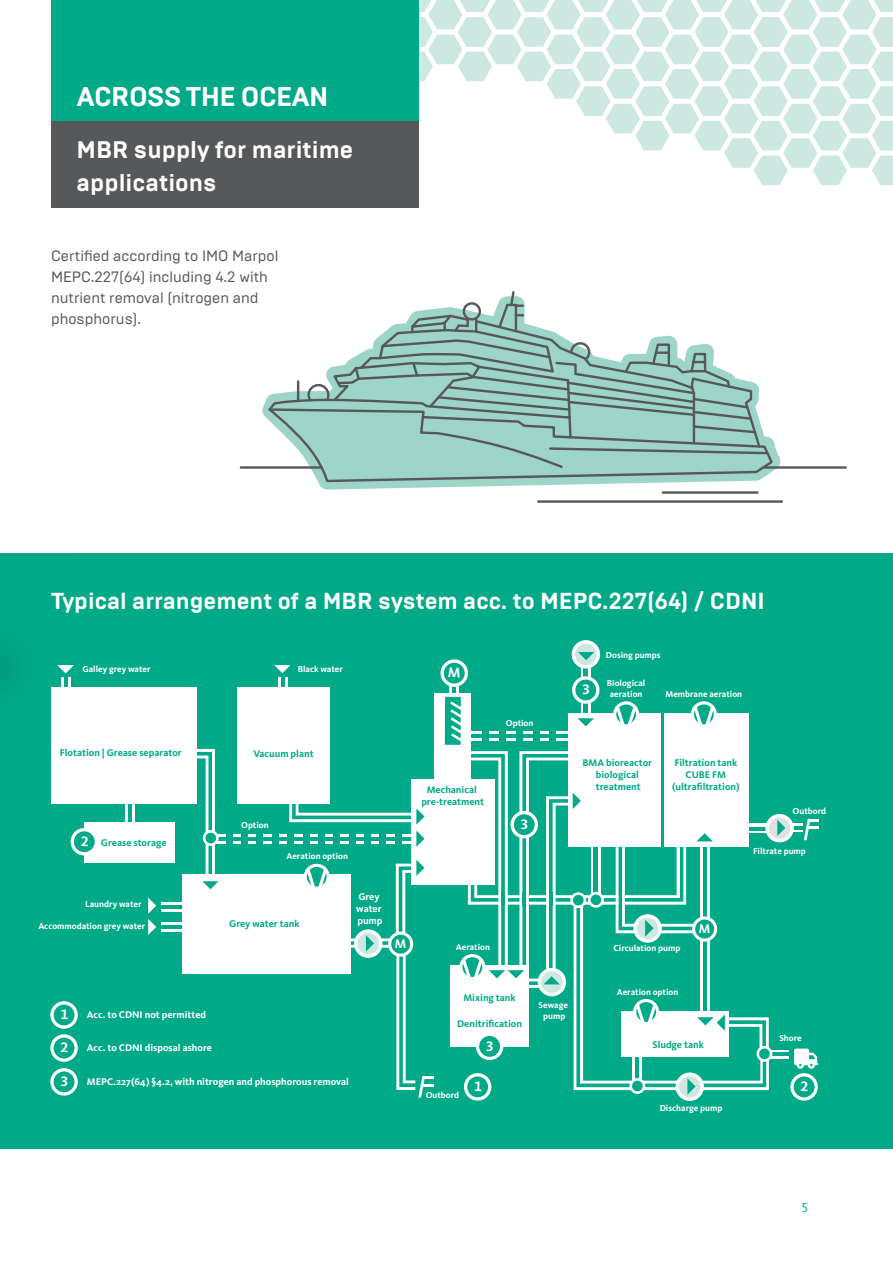
<style>
.page{position:relative;width:893px;height:1263px;background:#fff}
.page>*{position:absolute;margin:0;border:0;box-sizing:border-box;transform-origin:0 0}
.t1{font:700 27px "Brutal Type";letter-spacing:-.02em;color:#fff}
.t2{font:700 24px/33px "Brutal Type";color:#fff}
.t3{font:700 23.1px "Brutal Type";color:#fff}
.t4{font:15px/21px "Brutal Type";color:#57585a}
.t5{font:13.5px "Kievit Pro";color:#0a8}
.t6{font:700 13.05px "Kievit Pro";color:#fff}
.t7{font:700 10.05px/12px "Kievit Pro";color:#0a8;text-align:center}
.t8{font:700 10.05px/12px "Kievit Pro";color:#fff}
.t9{font:700 8.85px/10.6px "Kievit Pro";color:#fff;text-align:center}
</style>
<div class="page">
<div style="left:0;top:553px;width:893px;height:595px;background:#0a8"></div>
<svg style="left:262px;top:400px;width:519px;height:90px"></svg>
<svg style="left:266px;top:291px;width:509px;height:192px"></svg>
<hr style="left:241px;top:466px;width:81px;height:3px;background:#57585a">
<hr style="left:763px;top:466px;width:83px;height:3px;background:#57585a">
<hr style="left:538px;top:500px;width:244px;height:3px;background:#57585a">
<hr style="left:663px;top:491px;width:94px;height:3px;background:#57585a">
<div style="left:775px;top:823px;width:28px;height:9px;background:#fff"></div>
<hr style="left:774px;top:826px;width:29px;height:4px;background:#0a8">
<svg style="left:804px;top:819px;width:15px;height:21px"></svg>
<svg style="left:581px;top:667px;width:10px;height:46px"></svg>
<hr style="left:584px;top:663px;width:4px;height:68px;background:#0a8">
<svg style="left:219px;top:834px;width:67px;height:10px"></svg>
<hr style="left:210px;top:837px;width:205px;height:3px;background:#0a8">
<div style="left:161px;top:922px;width:27px;height:10px;background:#fff"></div>
<hr style="left:161px;top:925px;width:26px;height:4px;background:#0a8">
<div style="left:468px;top:731px;width:134px;height:10px;background:#fff"></div>
<hr style="left:469px;top:734px;width:133px;height:4px;background:#0a8">
<div style="left:161px;top:902px;width:27px;height:10px;background:#fff"></div>
<hr style="left:161px;top:905px;width:26px;height:4px;background:#0a8">
<div style="left:278px;top:677px;width:10px;height:59px;background:#fff"></div>
<hr style="left:281px;top:677px;width:4px;height:58px;background:#0a8">
<div style="left:449px;top:680px;width:10px;height:42px;background:#fff"></div>
<hr style="left:452px;top:681px;width:4px;height:40px;background:#0a8">
<div style="left:61px;top:677px;width:10px;height:59px;background:#fff"></div>
<hr style="left:64px;top:677px;width:4px;height:58px;background:#0a8">
<div style="left:125px;top:790px;width:10px;height:42px;background:#fff"></div>
<hr style="left:128px;top:790px;width:4px;height:41px;background:#0a8">
<div style="left:51px;top:688px;width:146px;height:116px;background:#fff"></div>
<div style="left:237px;top:688px;width:93px;height:116px;background:#fff"></div>
<div style="left:84px;top:822px;width:91px;height:41px;background:#fff"></div>
<div style="left:761px;top:1050px;width:28px;height:8px;background:#fff"></div>
<hr style="left:760px;top:1052px;width:29px;height:4px;background:#0a8">
<div style="left:182px;top:874px;width:169px;height:100px;background:#fff"></div>
<div style="left:568px;top:713px;width:92px;height:134px;background:#fff"></div>
<div style="left:664px;top:713px;width:85px;height:134px;background:#fff"></div>
<div style="left:450px;top:965px;width:79px;height:82px;background:#fff"></div>
<div style="left:304px;top:864px;width:26px;height:26px;background:#fff;border-radius:50%"></div>
<svg style="left:306px;top:868px;width:21px;height:19px"></svg>
<svg style="left:67px;top:665px;width:7px;height:7px"></svg>
<svg style="left:274px;top:665px;width:17px;height:8px"></svg>
<svg style="left:148px;top:897px;width:8px;height:38px"></svg>
<div style="left:411px;top:779px;width:84px;height:105px;background:#fff"></div>
<svg style="left:440px;top:659px;width:28px;height:28px"></svg>
<div style="left:444px;top:663px;width:21px;height:21px;background:#0a8;border-radius:50%"></div>
<div style="left:434px;top:693px;width:37px;height:94px;background:#fff"></div>
<svg style="left:445px;top:697px;width:16px;height:48px"></svg>
<svg style="left:613px;top:701px;width:26px;height:26px"></svg>
<svg style="left:616px;top:704px;width:20px;height:20px"></svg>
<svg style="left:616px;top:706px;width:20px;height:21px"></svg>
<svg style="left:691px;top:701px;width:26px;height:26px"></svg>
<svg style="left:694px;top:704px;width:20px;height:20px"></svg>
<svg style="left:693px;top:706px;width:21px;height:21px"></svg>
<div style="left:572px;top:640px;width:28px;height:28px;background:#fff;border-radius:50%"></div>
<div style="left:575px;top:643px;width:22px;height:22px;background:#cde8e0;border-radius:50%"></div>
<svg style="left:578px;top:652px;width:16px;height:8px"></svg>
<div style="left:765px;top:814px;width:29px;height:28px;background:#fff;border-radius:50%"></div>
<div style="left:769px;top:817px;width:21px;height:22px;background:#dde2e6;border-radius:50%"></div>
<svg style="left:777px;top:820px;width:8px;height:16px"></svg>
<svg style="left:675px;top:1072px;width:29px;height:29px"></svg>
<div style="left:679px;top:1076px;width:21px;height:21px;background:#cde8e0;border-radius:50%"></div>
<svg style="left:286px;top:804px;width:139px;height:43px"></svg>
<svg style="left:197px;top:749px;width:22px;height:140px"></svg>
<svg style="left:577px;top:718px;width:17px;height:9px"></svg>
<div style="left:482px;top:721px;width:7px;height:24px;background:#0a8"></div>
<div style="left:499px;top:721px;width:7px;height:24px;background:#0a8"></div>
<div style="left:516px;top:721px;width:7px;height:24px;background:#0a8"></div>
<div style="left:549px;top:721px;width:7px;height:24px;background:#0a8"></div>
<div style="left:533px;top:721px;width:6px;height:24px;background:#0a8"></div>
<svg style="left:756px;top:1046px;width:16px;height:16px"></svg>
<div style="left:226px;top:826px;width:6px;height:24px;background:#0a8"></div>
<div style="left:241px;top:826px;width:7px;height:24px;background:#0a8"></div>
<div style="left:256px;top:826px;width:7px;height:24px;background:#0a8"></div>
<div style="left:287px;top:826px;width:7px;height:24px;background:#0a8"></div>
<div style="left:272px;top:826px;width:7px;height:24px;background:#0a8"></div>
<div style="left:303px;top:826px;width:6px;height:24px;background:#0a8"></div>
<div style="left:318px;top:826px;width:7px;height:24px;background:#0a8"></div>
<div style="left:333px;top:826px;width:7px;height:24px;background:#0a8"></div>
<div style="left:364px;top:826px;width:7px;height:24px;background:#0a8"></div>
<div style="left:349px;top:826px;width:6px;height:24px;background:#0a8"></div>
<div style="left:395px;top:826px;width:7px;height:24px;background:#0a8"></div>
<div style="left:380px;top:826px;width:6px;height:24px;background:#0a8"></div>
<svg style="left:351px;top:860px;width:83px;height:237px"></svg>
<svg style="left:572px;top:676px;width:28px;height:28px"></svg>
<div style="left:575px;top:679px;width:21px;height:21px;background:#0a8;border-radius:50%"></div>
<svg style="left:50px;top:1068px;width:28px;height:28px"></svg>
<div style="left:54px;top:1071px;width:21px;height:21px;background:#0a8;border-radius:50%"></div>
<svg style="left:50px;top:1001px;width:28px;height:28px"></svg>
<div style="left:54px;top:1004px;width:21px;height:21px;background:#0a8;border-radius:50%"></div>
<svg style="left:464px;top:1073px;width:28px;height:28px"></svg>
<div style="left:467px;top:1076px;width:21px;height:21px;background:#0a8;border-radius:50%"></div>
<svg style="left:50px;top:1034px;width:28px;height:28px"></svg>
<div style="left:54px;top:1037px;width:21px;height:21px;background:#0a8;border-radius:50%"></div>
<svg style="left:790px;top:1073px;width:28px;height:28px"></svg>
<div style="left:793px;top:1076px;width:22px;height:21px;background:#0a8;border-radius:50%"></div>
<svg style="left:70px;top:828px;width:28px;height:28px"></svg>
<div style="left:74px;top:831px;width:21px;height:21px;background:#0a8;border-radius:50%"></div>
<svg style="left:794px;top:1048px;width:24px;height:21px"></svg>
<img style="left:0;top:207px;width:67px;height:481px">
<svg style="left:419px;top:0;width:474px;height:185px"></svg>
<div style="left:51px;top:0;width:368px;height:121px;background:#0a8"></div>
<div style="left:51px;top:121px;width:368px;height:86px;background:#57585a"></div>
<svg style="left:458px;top:751px;width:311px;height:344px"></svg>
<h1 class="t1" style="left:77px;top:80px;width:253px">ACROSS THE OCEAN</h1>
<h2 class="t2" style="left:77px;top:133px;width:278px">MBR supply for maritime applications</h2>
<h3 class="t4" style="left:51px;top:245px;width:229px">Certified according to IMO Marpol<br>MEPC.227(64) including 4.2 with nutrient removal (nitrogen and phosphorus).</h3>
<h3 class="t3" style="left:51px;top:587px;width:715px">Typical arrangement of a MBR system acc. to MEPC.227(64) / CDNI</h3>
<p class="t9" style="left:83px;top:663px;width:70px">Galley grey water</p>
<p class="t9" style="left:298px;top:663px;width:47px">Black water</p>
<p class="t7" style="left:60px;top:747px;width:124px">Flotation | Grease separator</p>
<p class="t7" style="left:253px;top:747px;width:62px">Vacuum plant</p>
<p class="t7" style="left:101px;top:836px;width:67px">Grease storage</p>
<p class="t9" style="left:85px;top:899px;width:58px">Laundry water</p>
<p class="t9" style="left:38px;top:920px;width:108px">Accommodation grey water</p>
<p class="t9" style="left:241px;top:820px;width:29px">Option</p>
<p class="t9" style="left:286px;top:851px;width:63px">Aeration option</p>
<p class="t7" style="left:229px;top:917px;width:72px">Grey water tank</p>
<p class="t8" style="left:356px;top:890px;width:28px">Grey water pump</p>
<h3 class="t6" style="left:395px;top:935px;width:13px">M</h3>
<p class="t8" style="left:87px;top:1008px;width:121px">Acc. to CDNI not permitted</p>
<p class="t8" style="left:87px;top:1041px;width:127px">Acc. to CDNI disposal ashore</p>
<p class="t8" style="left:87px;top:1075px;width:264px">MEPC.227(64) §4.2, with nitrogen and phosphorous removal</p>
<p class="t9" style="left:506px;top:717px;width:29px">Option</p>
<p class="t7" style="left:421px;top:783px;width:64px">Mechanical pre-treatment</p>
<p class="t9" style="left:606px;top:649px;width:56px">Dosing pumps</p>
<p class="t9" style="left:607px;top:677px;width:40px">Biological aeration</p>
<p class="t9" style="left:665px;top:689px;width:78px">Membrane aeration</p>
<p class="t7" style="left:582px;top:757px;width:71px">BMA bioreactor biological treatment</p>
<p class="t7" style="left:672px;top:757px;width:69px">Filtration tank<br>CUBE FM (ultrafiltration)</p>
<p class="t9" style="left:793px;top:806px;width:35px">Outbord</p>
<p class="t9" style="left:753px;top:846px;width:54px">Filtrate pump</p>
<p class="t9" style="left:456px;top:941px;width:36px">Aeration</p>
<p class="t7" style="left:463px;top:991px;width:54px">Mixing tank</p>
<p class="t7" style="left:457px;top:1018px;width:66px">Denitrification</p>
<p class="t9" style="left:539px;top:1000px;width:31px">Sewage pump</p>
<p class="t9" style="left:426px;top:1089px;width:35px">Outbord</p>
<p class="t9" style="left:613px;top:943px;width:69px">Circulation pump</p>
<p class="t9" style="left:617px;top:987px;width:63px">Aeration option</p>
<h3 class="t6" style="left:699px;top:920px;width:13px">M</h3>
<p class="t7" style="left:652px;top:1038px;width:53px">Sludge tank</p>
<p class="t9" style="left:660px;top:1103px;width:64px">Discharge pump</p>
<p class="t9" style="left:779px;top:1033px;width:24px">Shore</p>
<h3 class="t5" style="left:802px;top:1199px;width:7px">5</h3>
</div>
